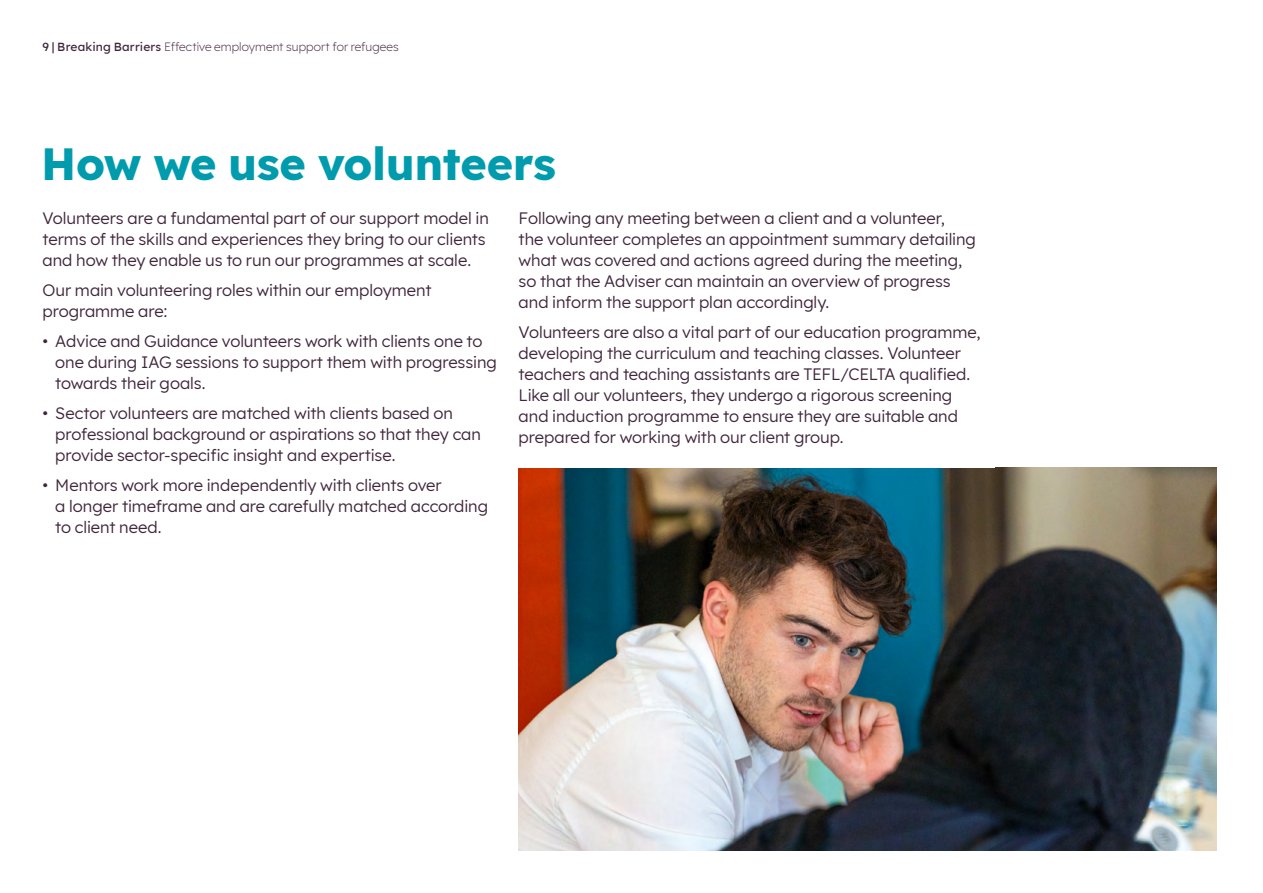
<style>
.page{position:relative;width:1263px;height:893px;background:#fff}
.page>*{position:absolute;margin:0;border:0;box-sizing:border-box;transform-origin:0 0}
.Heading_large{font:700 45px "Lexend";letter-spacing:-.01em;color:#009cad}
.Bullet_11{font:16.5px/21px "Lexend";letter-spacing:-.005em;color:#40263b}
.t1{font:300 12px "Lexend";letter-spacing:.01em;color:#40263b}
.s1{font-weight:500}
</style>
<div class="page">
<img style="left:519px;top:468px;width:697px;height:382px">
<p class="t1" style="left:43px;top:38px;width:358px"><span class="s1">9 | Breaking Barriers</span> Effective employment support for refugees</p>
<h2 class="Heading_large" style="left:41px;top:128px;width:516px">How we use volunteers</h2>
<p class="Bullet_11" style="left:43px;top:207px;width:448px">Volunteers are a fundamental part of our support model in terms of the skills and experiences they bring to our clients and how they enable us to run our programmes at scale.</p>
<p class="Bullet_11" style="left:43px;top:279px;width:390px">Our main volunteering roles within our employment programme are:</p>
<p class="Bullet_11" style="left:55px;top:330px;width:443px;text-indent:-13px">• Advice and Guidance volunteers work with clients one to one during IAG sessions to support them with progressing towards their goals.</p>
<p class="Bullet_11" style="left:55px;top:402px;width:427px;text-indent:-13px">• Sector volunteers are matched with clients based on professional background or aspirations so that they can provide sector-specific insight and expertise.</p>
<p class="Bullet_11" style="left:55px;top:474px;width:434px;text-indent:-13px">• Mentors work more independently with clients over<br>a longer timeframe and are carefully matched according to client need.</p>
<p class="Bullet_11" style="left:519px;top:207px;width:459px">Following any meeting between a client and a volunteer,<br>the volunteer completes an appointment summary detailing what was covered and actions agreed during the meeting, so that the Adviser can maintain an overview of progress and inform the support plan accordingly.</p>
<p class="Bullet_11" style="left:519px;top:321px;width:464px">Volunteers are also a vital part of our education programme, developing the curriculum and teaching classes. Volunteer teachers and teaching assistants are TEFL/CELTA qualified.<br>Like all our volunteers, they undergo a rigorous screening and induction programme to ensure they are suitable and prepared for working with our client group.</p>
</div>
